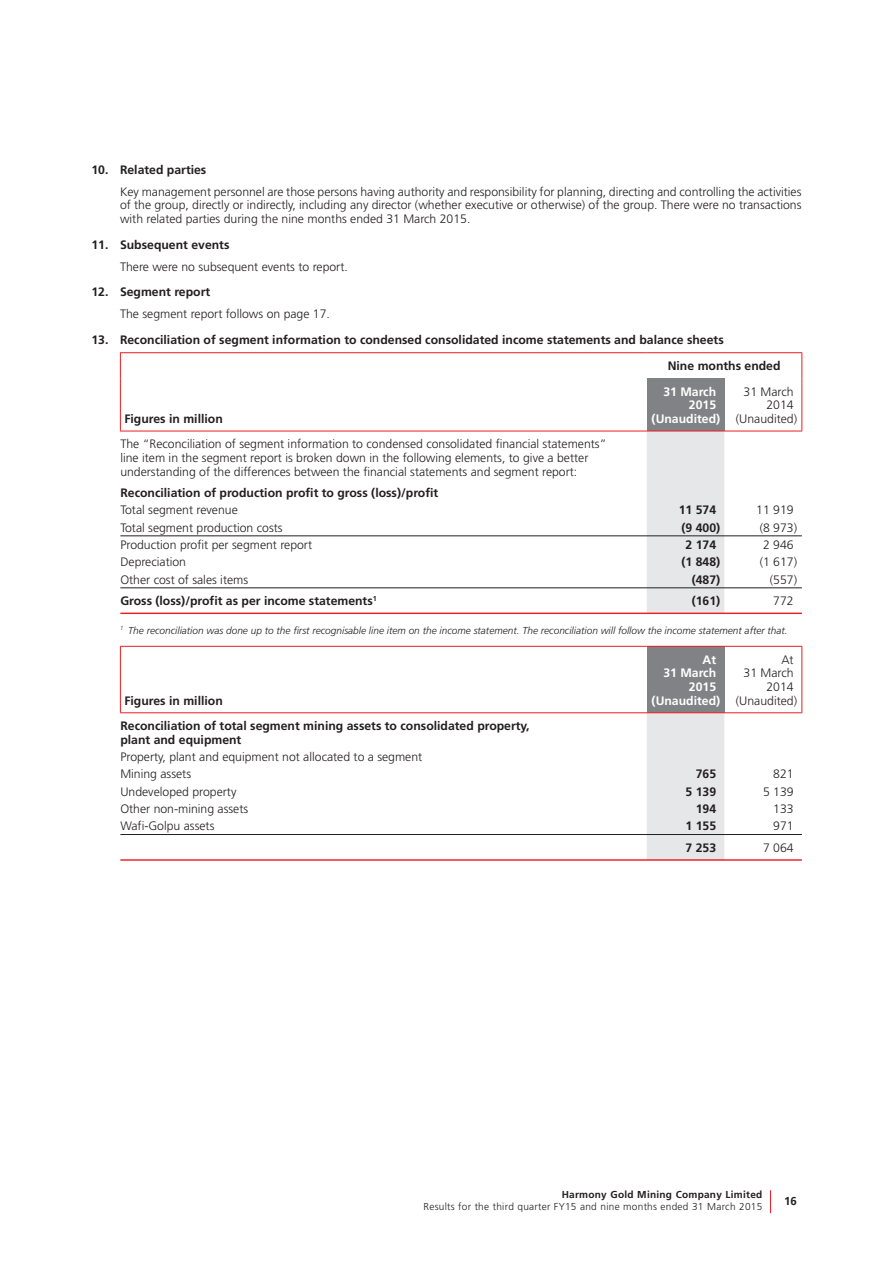
<style>
.page{position:relative;width:893px;height:1263px;background:#fff}
.page>*{position:absolute;margin:0;border:0;box-sizing:border-box;transform-origin:0 0}
.t1{font:300 12.3px/13.6px "Frutiger LT Std";color:#231f20;text-align:right}
.t2{font:700 12.3px/13.6px "Frutiger LT Std";color:#231f20}
.t3{font:700 12.3px "Frutiger LT Std";color:#fff}
.t4{font:700 11.55px "Frutiger LT Std";color:#231f20}
.t5{font:italic 300 10.05px "Frutiger LT Std";color:#231f20}
.t6{font:300 10.05px "Frutiger LT Std";letter-spacing:.025em;color:#231f20}
.t7{font:700 10.05px "Frutiger LT Std";letter-spacing:.025em;color:#231f20}
</style>
<div class="page">
<svg style="left:770px;top:1190px;width:1px;height:23px"></svg>
<div style="left:646px;top:378px;width:78px;height:53px;background:#808285"></div>
<div style="left:646px;top:432px;width:78px;height:181px;background:#e6e7e9"></div>
<hr style="left:120px;top:352px;width:526px;height:1px;background:#ee1d23">
<svg style="left:120px;top:353px;width:1px;height:25px"></svg>
<hr style="left:120px;top:378px;width:1px;height:53px;background:#ee1d23">
<hr style="left:120px;top:431px;width:526px;height:1px;background:#ee1d23">
<hr style="left:646px;top:352px;width:156px;height:1px;background:#ee1d23">
<svg style="left:801px;top:353px;width:1px;height:25px"></svg>
<hr style="left:801px;top:378px;width:1px;height:53px;background:#ee1d23">
<hr style="left:646px;top:431px;width:156px;height:1px;background:#ee1d23">
<hr style="left:120px;top:535px;width:681px;height:1px;background:#231f20">
<hr style="left:120px;top:587px;width:681px;height:1px;background:#231f20">
<hr style="left:120px;top:613px;width:681px;height:1px;background:#ee1d23">
<div style="left:646px;top:646px;width:78px;height:67px;background:#808285"></div>
<div style="left:646px;top:713px;width:78px;height:146px;background:#e6e7e9"></div>
<hr style="left:120px;top:646px;width:526px;height:1px;background:#ee1d23">
<hr style="left:120px;top:647px;width:1px;height:65px;background:#ee1d23">
<hr style="left:646px;top:646px;width:156px;height:1px;background:#ee1d23">
<hr style="left:801px;top:647px;width:1px;height:65px;background:#ee1d23">
<hr style="left:120px;top:712px;width:682px;height:1px;background:#ee1d23">
<hr style="left:120px;top:859px;width:681px;height:2px;background:#ee1d23">
<hr style="left:120px;top:834px;width:681px;height:1px;background:#231f20">
<p class="t2" style="left:91px;top:163px;width:116px">10. Related parties</p>
<p class="t1" style="left:120px;top:185px;width:683px;text-align:justify">Key management personnel are those persons having authority and responsibility for planning, directing and controlling the activities of the group, directly or indirectly, including any director (whether executive or otherwise) of the group. There were no transactions with related parties during the nine months ended 31 March 2015.</p>
<p class="t2" style="left:91px;top:238px;width:139px">11. Subsequent events</p>
<p class="t1" style="left:120px;top:260px;width:229px">There were no subsequent events to report.</p>
<p class="t2" style="left:91px;top:286px;width:120px">12. Segment report</p>
<p class="t1" style="left:120px;top:308px;width:211px">The segment report follows on page 17.</p>
<p class="t2" style="left:91px;top:334px;width:633px">13. Reconciliation of segment information to condensed consolidated income statements and balance sheets</p>
<p class="t2" style="left:124px;top:412px;width:100px">Figures in million</p>
<p class="t2" style="left:667px;top:360px;width:114px">Nine months ended</p>
<p class="t3" style="left:663px;top:385px;width:54px">31 March</p>
<p class="t3" style="left:689px;top:399px;width:29px">2015</p>
<p class="t3" style="left:651px;top:413px;width:70px">(Unaudited)</p>
<p class="t1" style="left:736px;top:385px;width:63px">31 March<br>2014 (Unaudited)</p>
<p class="t1" style="left:120px;top:438px;width:487px;text-align:left">The “Reconciliation of segment information to condensed consolidated financial statements” line item in the segment report is broken down in the following elements, to give a better understanding of the differences between the financial statements and segment report:</p>
<p class="t2" style="left:120px;top:487px;width:319px">Reconciliation of production profit to gross (loss)/profit</p>
<p class="t1" style="left:120px;top:504px;width:119px">Total segment revenue</p>
<p class="t2" style="left:678px;top:504px;width:39px">11 574</p>
<p class="t1" style="left:756px;top:504px;width:39px">11 919</p>
<p class="t1" style="left:120px;top:521px;width:164px">Total segment production costs</p>
<p class="t2" style="left:681px;top:521px;width:40px">(9 400)</p>
<p class="t1" style="left:759px;top:521px;width:39px">(8 973)</p>
<p class="t1" style="left:120px;top:539px;width:193px">Production profit per segment report</p>
<p class="t2" style="left:685px;top:539px;width:32px">2 174</p>
<p class="t1" style="left:763px;top:539px;width:32px">2 946</p>
<p class="t1" style="left:120px;top:556px;width:67px">Depreciation</p>
<p class="t2" style="left:681px;top:556px;width:40px">(1 848)</p>
<p class="t1" style="left:759px;top:556px;width:39px">(1 617)</p>
<p class="t1" style="left:120px;top:573px;width:129px">Other cost of sales items</p>
<p class="t2" style="left:691px;top:573px;width:30px">(487)</p>
<p class="t1" style="left:769px;top:573px;width:29px">(557)</p>
<p class="t2" style="left:120px;top:595px;width:258px">Gross (loss)/profit as per income statements<sup>1</sup></p>
<p class="t2" style="left:691px;top:595px;width:30px">(161)</p>
<p class="t1" style="left:773px;top:595px;width:22px">772</p>
<p class="t5" style="left:120px;top:625px;width:669px"><sup>1</sup> The reconciliation was done up to the first recognisable line item on the income statement. The reconciliation will follow the income statement after that.</p>
<p class="t2" style="left:124px;top:694px;width:100px">Figures in million</p>
<p class="t2" style="left:120px;top:720px;width:411px">Reconciliation of total segment mining assets to consolidated property, plant and equipment</p>
<p class="t1" style="left:120px;top:749px;width:303px;line-height:17.4px;text-align:left">Property, plant and equipment not allocated to a segment<br>Mining assets</p>
<p class="t3" style="left:702px;top:653px;width:15px">At</p>
<p class="t3" style="left:663px;top:667px;width:54px">31 March</p>
<p class="t3" style="left:689px;top:681px;width:29px">2015</p>
<p class="t3" style="left:651px;top:694px;width:70px">(Unaudited)</p>
<p class="t1" style="left:736px;top:653px;width:63px">At<br>31 March<br>2014 (Unaudited)</p>
<p class="t2" style="left:695px;top:768px;width:22px">765</p>
<p class="t1" style="left:773px;top:768px;width:22px">821</p>
<p class="t1" style="left:120px;top:785px;width:117px">Undeveloped property</p>
<p class="t2" style="left:685px;top:785px;width:32px">5 139</p>
<p class="t1" style="left:763px;top:785px;width:32px">5 139</p>
<p class="t1" style="left:120px;top:803px;width:129px">Other non-mining assets</p>
<p class="t2" style="left:695px;top:803px;width:22px">194</p>
<p class="t1" style="left:773px;top:803px;width:22px">133</p>
<p class="t1" style="left:120px;top:820px;width:95px">Wafi-Golpu assets</p>
<p class="t2" style="left:685px;top:820px;width:32px">1 155</p>
<p class="t1" style="left:773px;top:820px;width:22px">971</p>
<p class="t2" style="left:685px;top:841px;width:32px">7 253</p>
<p class="t1" style="left:763px;top:841px;width:32px">7 064</p>
<p class="t7" style="left:561px;top:1190px;width:202px">Harmony Gold Mining Company Limited</p>
<p class="t6" style="left:423px;top:1202px;width:340px">Results for the third quarter FY15 and nine months ended 31 March 2015</p>
<p class="t4" style="left:784px;top:1195px;width:14px">16</p>
</div>
